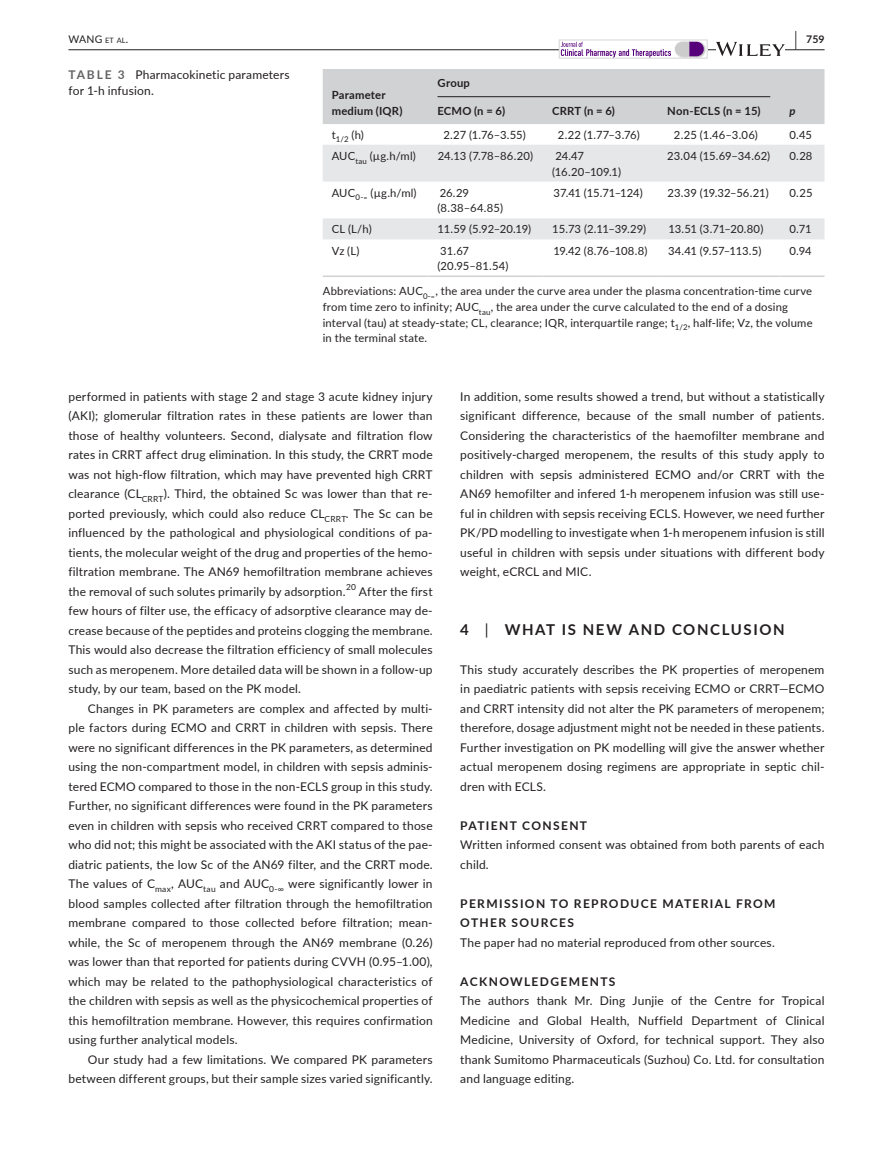
<style>
.page{position:relative;width:893px;height:1174px;background:#fff}
.page>*{position:absolute;margin:0;border:0;box-sizing:border-box;transform-origin:0 0}
.t1{font:700 15px "Lato";letter-spacing:.11em;color:#231f20}
.t2{font:12px/19.5px "Lato";letter-spacing:.015em;color:#231f20;text-align:justify}
.t3{font:700 12px/19.5px "Lato";letter-spacing:.115em;color:#231f20}
.t4{font:11.25px/15.8px "Lato";letter-spacing:.015em;color:#231f20}
.t5{font:700 11.25px/15.8px "Lato";letter-spacing:.02em;color:#231f20}
.t6{font:11.25px/15.8px "Lato";letter-spacing:-.015em;color:#231f20}
.t7{font:11.25px/15.8px "Lato";letter-spacing:-.005em;color:#231f20}
.t8{font:11.25px "Lato";letter-spacing:-.01em;color:#231f20}
.t9{font:italic 700 11.25px "Lato";color:#231f20}
.t10{font:10.5px "Lato";color:#231f20}
.t11{font:700 10.5px "Lato";color:#231f20}
.t12{font:8.4px "Lato";color:#231f20}
.s1{font-size:7.35px}
.s2{font-size:19.5px}
.s3{font-weight:700;color:#636366}
.s4{font-weight:400}
</style>
<div class="page">
<hr style="left:68px;top:49px;width:756px;height:1px;background:#231f20">
<svg style="left:559px;top:40px;width:149px;height:19px"></svg>
<svg style="left:716px;top:42px;width:69px;height:14px"></svg>
<div style="left:323px;top:69px;width:501px;height:55px;background:#d1d2d4"></div>
<svg style="left:323px;top:145px;width:501px;height:94px;fill:#e6e7e9"></svg>
<hr style="left:323px;top:275px;width:105px;height:2px;background:#d1d2d4">
<hr style="left:428px;top:275px;width:115px;height:2px;background:#d1d2d4">
<hr style="left:543px;top:275px;width:115px;height:2px;background:#d1d2d4">
<hr style="left:658px;top:275px;width:122px;height:2px;background:#d1d2d4">
<hr style="left:780px;top:275px;width:44px;height:2px;background:#d1d2d4">
<hr style="left:437px;top:96px;width:333px;height:1px;background:#231f20">
<p class="t10" style="left:68px;top:31px;width:61px">WANG <span class="s1">et al</span>.</p>
<p class="t11" style="left:795px;top:31px;width:31px"><span class="s2">|</span> 759</p>
<p class="t2" style="left:68px;top:66px;width:223px;line-height:16.5px"><span class="s3">TABLE 3</span> Pharmacokinetic parameters for 1-h infusion.</p>
<p class="t5" style="left:332px;top:87px;width:72px">Parameter medium (IQR)</p>
<p class="t5" style="left:437px;top:75px;width:34px">Group</p>
<p class="t5" style="left:437px;top:102px;width:69px">ECMO (n = 6)</p>
<p class="t5" style="left:552px;top:102px;width:64px">CRRT (n = 6)</p>
<p class="t5" style="left:667px;top:102px;width:95px">Non-ECLS (n = 15)</p>
<p class="t9" style="left:789px;top:102px;width:8px">p</p>
<p class="t4" style="left:332px;top:126px;width:34px">t<sub>1/2</sub> (h)</p>
<p class="t4" style="left:443px;top:126px;width:84px">2.27 (1.76–3.55)</p>
<p class="t4" style="left:558px;top:126px;width:83px">2.22 (1.77–3.76)</p>
<p class="t4" style="left:674px;top:126px;width:85px">2.25 (1.46–3.06)</p>
<p class="t4" style="left:789px;top:126px;width:24px">0.45</p>
<p class="t4" style="left:332px;top:147px;width:86px">AUC<sub>tau</sub> (µg.h/ml)</p>
<p class="t4" style="left:438px;top:147px;width:97px">24.13 (7.78–86.20)</p>
<p class="t6" style="left:552px;top:147px;width:70px">24.47 (16.20–109.1)</p>
<p class="t4" style="left:667px;top:147px;width:104px">23.04 (15.69–34.62)</p>
<p class="t4" style="left:789px;top:147px;width:24px">0.28</p>
<p class="t4" style="left:332px;top:184px;width:86px">AUC<sub>0-</sub><sub>∝</sub> (µg.h/ml)</p>
<p class="t4" style="left:437px;top:184px;width:67px">26.29 (8.38–64.85)</p>
<p class="t8" style="left:554px;top:184px;width:91px">37.41 (15.71–124)</p>
<p class="t4" style="left:668px;top:184px;width:103px">23.39 (19.32–56.21)</p>
<p class="t4" style="left:789px;top:184px;width:25px">0.25</p>
<p class="t4" style="left:332px;top:221px;width:42px">CL (L/h)</p>
<p class="t4" style="left:437px;top:221px;width:95px">11.59 (5.92–20.19)</p>
<p class="t4" style="left:552px;top:221px;width:96px">15.73 (2.11–39.29)</p>
<p class="t4" style="left:668px;top:221px;width:96px">13.51 (3.71–20.80)</p>
<p class="t4" style="left:789px;top:221px;width:24px">0.71</p>
<p class="t4" style="left:332px;top:242px;width:29px">Vz (L)</p>
<p class="t7" style="left:437px;top:242px;width:72px">31.67 (20.95–81.54)</p>
<p class="t4" style="left:553px;top:242px;width:96px">19.42 (8.76–108.8)</p>
<p class="t4" style="left:668px;top:242px;width:95px">34.41 (9.57–113.5)</p>
<p class="t4" style="left:789px;top:242px;width:24px">0.94</p>
<p class="t4" style="left:323px;top:282px;width:491px">Abbreviations: AUC<sub>0-</sub><sub>∝</sub>, the area under the curve area under the plasma concentration-time curve from time zero to infinity; AUC<sub>tau</sub>, the area under the curve calculated to the end of a dosing interval (tau) at steady-state; CL, clearance; IQR, interquartile range; t<sub>1/2</sub>, half-life; Vz, the volume in the terminal state.</p>
<p class="t2" style="left:68px;top:386px;width:366px">performed in patients with stage 2 and stage 3 acute kidney injury (AKI); glomerular filtration rates in these patients are lower than those of healthy volunteers. Second, dialysate and filtration flow rates in CRRT affect drug elimination. In this study, the CRRT mode was not high-flow filtration, which may have prevented high CRRT clearance (CL<sub>CRRT</sub>). Third, the obtained Sc was lower than that re&shy;ported previously, which could also reduce CL<sub>CRRT</sub>. The Sc can be influenced by the pathological and physiological conditions of pa&shy;tients, the molecular weight of the drug and properties of the hemo&shy;filtration membrane. The AN69 hemofiltration membrane achieves the removal of such solutes primarily by adsorption.</p>
<p class="t12" style="left:346px;top:581px;width:11px">20</p>
<p class="t2" style="left:68px;top:581px;width:366px;text-indent:290px">After the first few hours of filter use, the efficacy of adsorptive clearance may de&shy;crease because of the peptides and proteins clogging the membrane.<br>This would also decrease the filtration efficiency of small molecules such as meropenem. More detailed data will be shown in a follow-up study, by our team, based on the PK model.</p>
<p class="t2" style="left:68px;top:698px;width:366px;text-indent:20px">Changes in PK parameters are complex and affected by multi&shy;ple factors during ECMO and CRRT in children with sepsis. There were no significant differences in the PK parameters, as determined using the non-compartment model, in children with sepsis adminis&shy;tered ECMO compared to those in the non-ECLS group in this study.<br>Further, no significant differences were found in the PK parameters even in children with sepsis who received CRRT compared to those who did not; this might be associated with the AKI status of the pae&shy;diatric patients, the low Sc of the AN69 filter, and the CRRT mode.<br>The values of C<sub>max</sub>, AUC<sub>tau</sub> and AUC<sub>0-∞</sub> were significantly lower in blood samples collected after filtration through the hemofiltration membrane compared to those collected before filtration; mean&shy;while, the Sc of meropenem through the AN69 membrane (0.26) was lower than that reported for patients during CVVH (0.95–1.00), which may be related to the pathophysiological characteristics of the children with sepsis as well as the physicochemical properties of this hemofiltration membrane. However, this requires confirmation using further analytical models.</p>
<p class="t2" style="left:68px;top:1049px;width:366px;text-align:right">Our study had a few limitations. We compared PK parameters between different groups, but their sample sizes varied significantly.</p>
<p class="t2" style="left:460px;top:386px;width:366px">In addition, some results showed a trend, but without a statistically significant difference, because of the small number of patients.<br>Considering the characteristics of the haemofilter membrane and positively-charged meropenem, the results of this study apply to children with sepsis administered ECMO and/or CRRT with the AN69 hemofilter and infered 1-h meropenem infusion was still use&shy;ful in children with sepsis receiving ECLS. However, we need further PK/PD modelling to investigate when 1-h meropenem infusion is still useful in children with sepsis under situations with different body weight, eCRCL and MIC.</p>
<p class="t1" style="left:460px;top:618px;width:326px">4 <span class="s4">|</span> WHAT IS NEW AND CONCLUSION</p>
<p class="t2" style="left:460px;top:659px;width:366px">This study accurately describes the PK properties of meropenem in paediatric patients with sepsis receiving ECMO or CRRT—ECMO and CRRT intensity did not alter the PK parameters of meropenem; therefore, dosage adjustment might not be needed in these patients.<br>Further investigation on PK modelling will give the answer whether actual meropenem dosing regimens are appropriate in septic chil&shy;dren with ECLS.</p>
<p class="t3" style="left:460px;top:815px;width:128px">PATIENT CONSENT</p>
<p class="t2" style="left:460px;top:834px;width:366px">Written informed consent was obtained from both parents of each child.</p>
<p class="t3" style="left:460px;top:893px;width:317px">PERMISSION TO REPRODUCE MATERIAL FROM<br>OTHER SOURCES</p>
<p class="t2" style="left:460px;top:932px;width:316px">The paper had no material reproduced from other sources.</p>
<p class="t3" style="left:460px;top:971px;width:157px">ACKNOWLEDGEMENTS</p>
<p class="t2" style="left:460px;top:990px;width:366px">The authors thank Mr. Ding Junjie of the Centre for Tropical Medicine and Global Health, Nuffield Department of Clinical Medicine, University of Oxford, for technical support. They also thank Sumitomo Pharmaceuticals (Suzhou) Co. Ltd. for consultation and language editing.</p>
</div>
